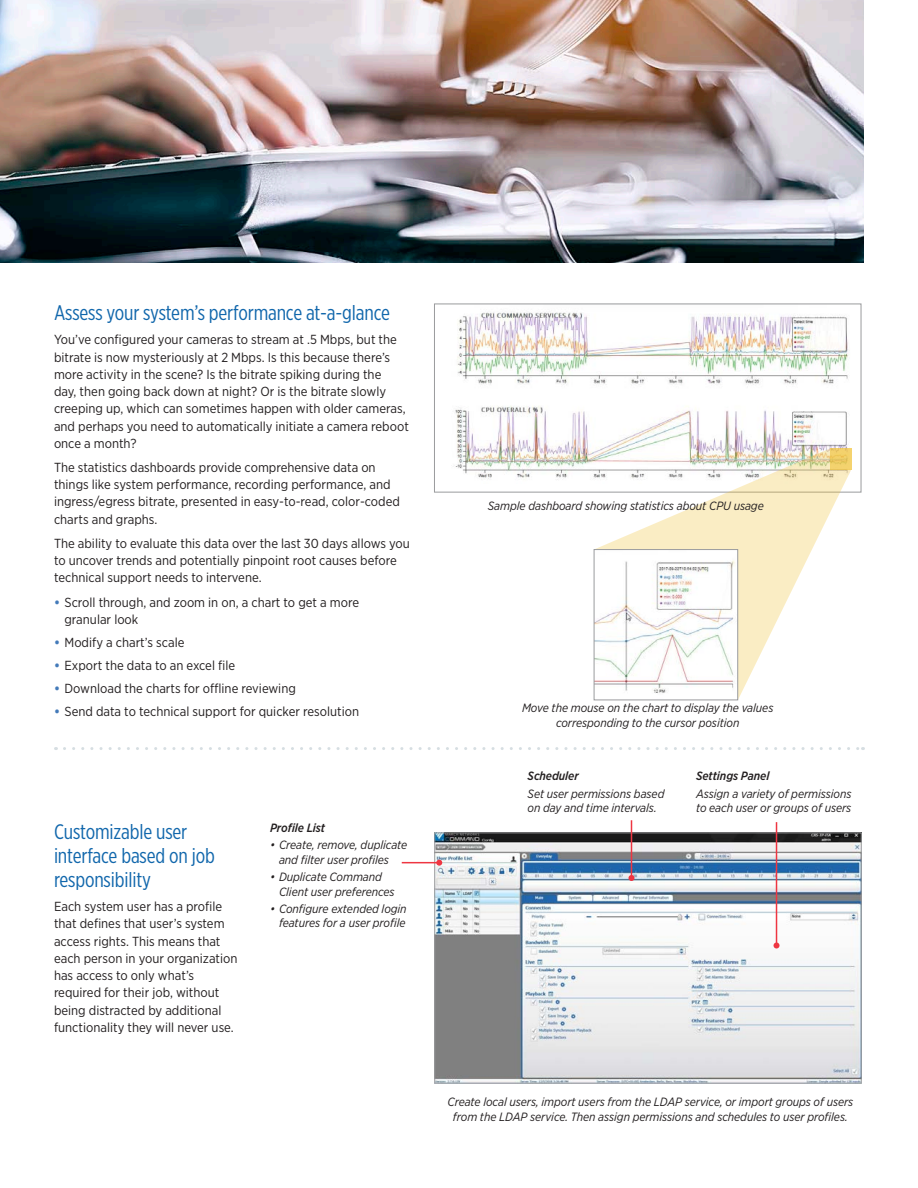
<style>
.page{position:relative;width:918px;height:1188px;background:#fff}
.page>*{position:absolute;margin:0;border:0;box-sizing:border-box;transform-origin:0 0}
.subhead{font:21px/24px "Gotham X Narrow";letter-spacing:-.005em;color:#1167ac}
.body_8_75_pt{font:13.2px/17.2px "Gotham Narrow";color:#231f20}
.body_bullet_8_75pt{font:13.2px/17.2px "Gotham Narrow";color:#231f20}
.caption_bullet{font:italic 12px/14.4px "Gotham Narrow";letter-spacing:-.005em;color:#231f20}
.t1{font:italic 500 12px "Gotham Narrow";letter-spacing:-.005em;color:#231f20}
.s1{font-weight:700;color:#437ab9}
</style>
<div class="page">
<img style="left:436px;top:834px;width:424px;height:248px">
<div style="left:434px;top:832px;width:428px;height:252px;border:1px solid #9a9b9d"></div>
<img style="left:455px;top:312px;width:397px;height:168px">
<div style="left:434px;top:304px;width:427px;height:189px;border:1px solid #9a9b9d"></div>
<svg style="left:594px;top:448px;width:257px;height:252px"></svg>
<img style="left:596px;top:551px;width:140px;height:147px">
<div style="left:594px;top:549px;width:144px;height:151px;border:1px solid #9a9b9d"></div>
<hr style="left:776px;top:822px;width:1px;height:124px;background:#ee3642">
<svg style="left:774px;top:943px;width:6px;height:6px"></svg>
<hr style="left:631px;top:820px;width:1px;height:58px;background:#ee3642">
<svg style="left:628px;top:875px;width:6px;height:6px"></svg>
<hr style="left:402px;top:862px;width:37px;height:1px;background:#ee3642">
<svg style="left:436px;top:860px;width:6px;height:6px"></svg>
<svg style="left:64px;top:747px;width:799px;height:3px"></svg>
<img style="left:0;top:0;width:864px;height:263px">
<p class="subhead" style="left:54px;top:301px;width:338px">Assess your system’s performance at-a-glance</p>
<p class="body_8_75_pt" style="left:54px;top:331px;width:356px">You’ve configured your cameras to stream at .5 Mbps, but the bitrate is now mysteriously at 2 Mbps. Is this because there’s more activity in the scene? Is the bitrate spiking during the<br>day, then going back down at night? Or is the bitrate slowly creeping up, which can sometimes happen with older cameras, and perhaps you need to automatically initiate a camera reboot once a month?</p>
<p class="body_8_75_pt" style="left:54px;top:458px;width:347px">The statistics dashboards provide comprehensive data on things like system performance, recording performance, and ingress/egress bitrate, presented in easy-to-read, color-coded charts and graphs.</p>
<p class="body_8_75_pt" style="left:54px;top:534px;width:357px">The ability to evaluate this data over the last 30 days allows you to uncover trends and potentially pinpoint root causes before technical support needs to intervene.</p>
<p class="body_bullet_8_75pt" style="left:64px;top:593px;width:296px;text-indent:-10px"><span class="s1">•</span> Scroll through, and zoom in on, a chart to get a more granular look</p>
<p class="body_bullet_8_75pt" style="left:54px;top:633px;width:132px"><span class="s1">•</span> Modify a chart’s scale</p>
<p class="body_bullet_8_75pt" style="left:54px;top:656px;width:183px"><span class="s1">•</span> Export the data to an excel file</p>
<p class="body_bullet_8_75pt" style="left:54px;top:679px;width:243px"><span class="s1">•</span> Download the charts for offline reviewing</p>
<p class="body_bullet_8_75pt" style="left:54px;top:702px;width:307px"><span class="s1">•</span> Send data to technical support for quicker resolution</p>
<p class="subhead" style="left:54px;top:819px;width:162px">Customizable user interface based on job responsibility</p>
<p class="body_8_75_pt" style="left:54px;top:898px;width:185px">Each system user has a profile that defines that user’s system access rights. This means that each person in your organization has access to only what’s required for their job, without being distracted by additional functionality they will never use.</p>
<p class="t1" style="left:270px;top:820px;width:57px">Profile List</p>
<p class="caption_bullet" style="left:279px;top:838px;width:130px;text-indent:-9px">• Create, remove, duplicate and filter user profiles</p>
<p class="caption_bullet" style="left:279px;top:869px;width:117px;text-indent:-9px">• Duplicate Command<br>Client user preferences</p>
<p class="caption_bullet" style="left:270px;top:901px;width:138px;text-align:right">• Configure extended login features for a user profile</p>
<p class="caption_bullet" style="left:488px;top:499px;width:278px">Sample dashboard showing statistics about CPU usage</p>
<p class="caption_bullet" style="left:522px;top:701px;width:253px;text-align:center">Move the mouse on the chart to display the values corresponding to the cursor position</p>
<p class="t1" style="left:528px;top:769px;width:53px">Scheduler</p>
<p class="caption_bullet" style="left:528px;top:786px;width:138px">Set user permissions based on day and time intervals.</p>
<p class="t1" style="left:696px;top:769px;width:75px">Settings Panel</p>
<p class="caption_bullet" style="left:696px;top:786px;width:157px">Assign a variety of permissions to each user or groups of users</p>
<p class="caption_bullet" style="left:447px;top:1095px;width:407px;text-align:center">Create local users, import users from the LDAP service, or import groups of users from the LDAP service. Then assign permissions and schedules to user profiles.</p>
</div>
